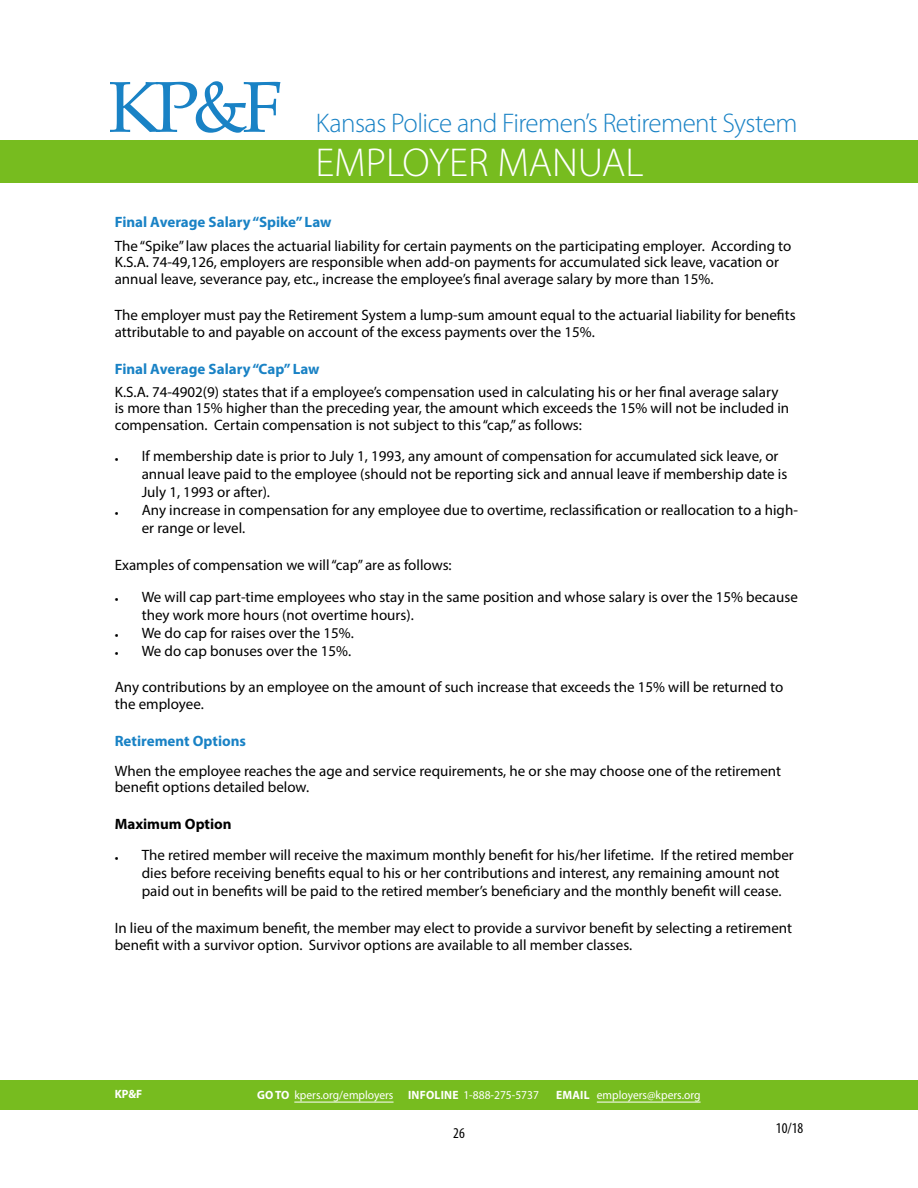
<style>
.page{position:relative;width:918px;height:1188px;background:#fff}
.page>*{position:absolute;margin:0;border:0;box-sizing:border-box;transform-origin:0 0}
.t1{font:72px "Book Antiqua";color:#1982c5}
.t2{font:300 40.5px "Myriad Pro";color:#fff}
.t3{font:300 27px "Myriad Pro";letter-spacing:-.02em;color:#1982c5}
.t4{font:15px/16.5px "Myriad Pro";color:#000}
.t5{font:700 15px "Myriad Pro";color:#1982c5}
.t6{font:700 15px "Myriad Pro";color:#000}
.t7{font:condensed 15px "Myriad Pro";color:#000}
.t8{font:12px "Myriad Pro";color:#fff;scale:.96 1}
.t9{font:700 12px "Myriad Pro";color:#fff;scale:.96 1}
.s1{font-weight:700}
</style>
<div class="page">
<div style="left:0;top:140px;width:918px;height:43px;background:#77bc1f"></div>
<div style="left:0;top:1080px;width:918px;height:29px;background:#77bc1f"></div>
<hr style="left:294px;top:1102px;width:100px;height:1px;background:#fff">
<hr style="left:597px;top:1102px;width:104px;height:1px;background:#fff">
<h1 class="t1" style="left:108px;top:57px;width:176px">KP&amp;F</h1>
<h3 class="t3" style="left:316px;top:107px;width:483px">Kansas Police and Firemen’s Retirement System</h3>
<h2 class="t2" style="left:315px;top:138px;width:330px">EMPLOYER MANUAL</h2>
<p class="t5" style="left:115px;top:212px;width:218px">Final Average Salary “Spike” Law</p>
<p class="t4" style="left:115px;top:237px;width:678px">The “Spike” law places the actuarial liability for certain payments on the participating employer. According to<br>K.S.A. 74-49,126, employers are responsible when add-on payments for accumulated sick leave, vacation or annual leave, severance pay, etc., increase the employee’s fnal average salary by more than 15%.</p>
<p class="t4" style="left:115px;top:307px;width:682px">The employer must pay the Retirement System a lump-sum amount equal to the actuarial liability for benefts attributable to and payable on account of the excess payments over the 15%.</p>
<p class="t5" style="left:115px;top:359px;width:206px">Final Average Salary “Cap” Law</p>
<p class="t4" style="left:115px;top:383px;width:676px">K.S.A. 74-4902(9) states that if a employee’s compensation used in calculating his or her fnal average salary is more than 15% higher than the preceding year, the amount which exceeds the 15% will not be included in compensation. Certain compensation is not subject to this “cap,” as follows:</p>
<p class="t4" style="left:142px;top:447px;width:647px;line-height:18px;text-indent:-27px"><sub>•</sub> If membership date is prior to July 1, 1993, any amount of compensation for accumulated sick leave, or annual leave paid to the employee (should not be reporting sick and annual leave if membership date is<br>July 1, 1993 or after).</p>
<p class="t4" style="left:142px;top:501px;width:658px;line-height:18px;text-indent:-27px"><sub>•</sub> Any increase in compensation for any employee due to overtime, reclassifcation or reallocation to a high&shy;er range or level.</p>
<p class="t4" style="left:115px;top:556px;width:338px">Examples of compensation we will “cap” are as follows:</p>
<p class="t4" style="left:142px;top:587px;width:658px;line-height:18px;text-indent:-27px"><sub>•</sub> We will cap part-time employees who stay in the same position and whose salary is over the 15% because they work more hours (not overtime hours).</p>
<p class="t4" style="left:115px;top:624px;width:241px"><sub>•</sub> We do cap for raises over the 15%.</p>
<p class="t4" style="left:115px;top:642px;width:238px"><sub>•</sub> We do cap bonuses over the 15%.</p>
<p class="t4" style="left:115px;top:679px;width:670px">Any contributions by an employee on the amount of such increase that exceeds the 15% will be returned to the employee.</p>
<p class="t5" style="left:115px;top:731px;width:133px">Retirement Options</p>
<p class="t4" style="left:115px;top:762px;width:668px">When the employee reaches the age and service requirements, he or she may choose one of the retirement beneft options detailed below.</p>
<p class="t6" style="left:115px;top:814px;width:118px">Maximum Option</p>
<p class="t4" style="left:142px;top:846px;width:654px;line-height:18px;text-indent:-27px"><sub>•</sub> The retired member will receive the maximum monthly beneft for his/her lifetime. If the retired member dies before receiving benefts equal to his or her contributions and interest, any remaining amount not paid out in benefts will be paid to the retired member’s benefciary and the monthly beneft will cease.</p>
<p class="t4" style="left:115px;top:919px;width:679px">In lieu of the maximum beneft, the member may elect to provide a survivor beneft by selecting a retirement beneft with a survivor option. Survivor options are available to all member classes.</p>
<p class="t9" style="left:115px;top:1087px;width:30px">KP&amp;F</p>
<p class="t8" style="left:257px;top:1088px;width:295px"><span class="s1">GO TO</span> kpers.org/employers <span class="s1">INFOLINE</span> 1-888-275-5737</p>
<p class="t8" style="left:556px;top:1088px;width:152px"><span class="s1">EMAIL</span> employers@kpers.org</p>
<p class="t7" style="left:453px;top:1124px;width:13px">26</p>
<p class="t7" style="left:776px;top:1119px;width:29px">10/18</p>
</div>
